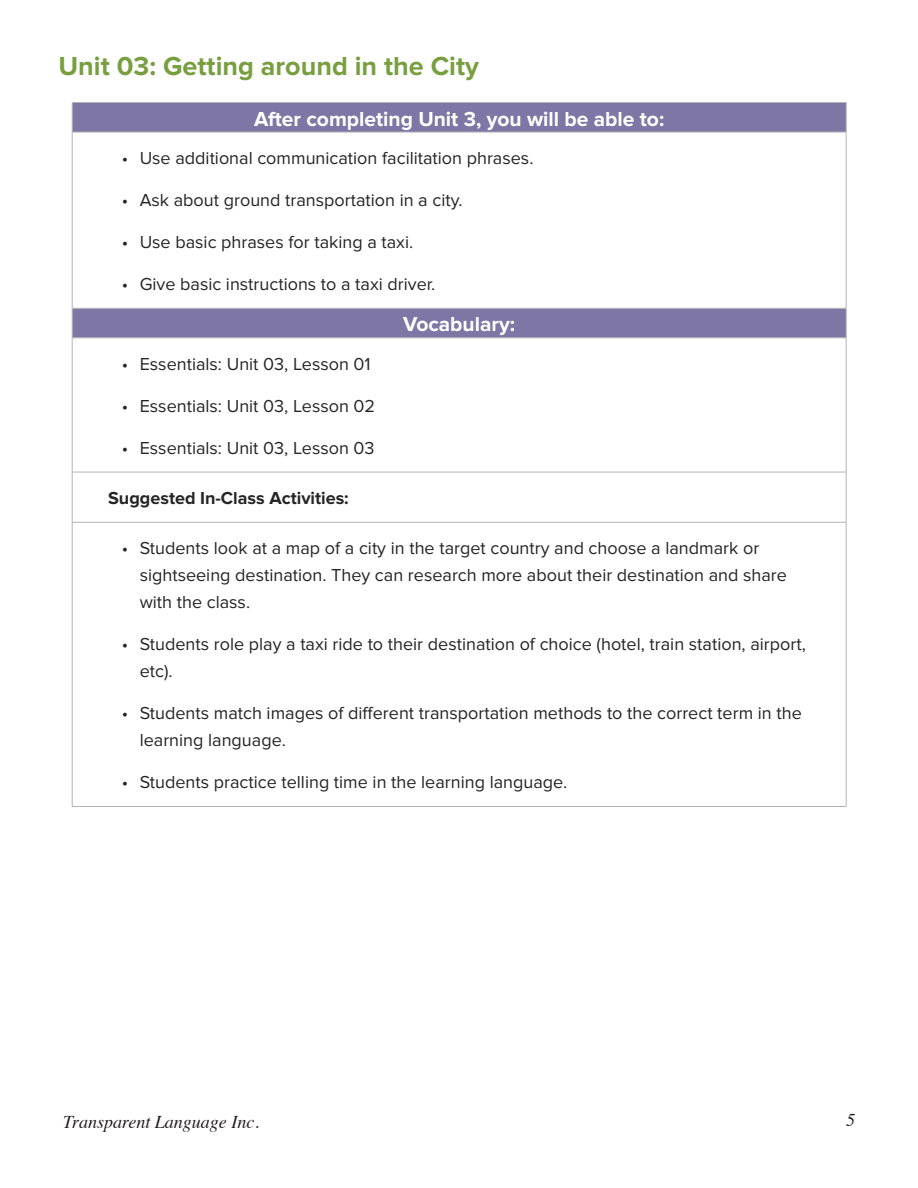
<style>
.page{position:relative;width:918px;height:1188px;background:#fff}
.page>*{position:absolute;margin:0;border:0;box-sizing:border-box;transform-origin:0 0}
.Section_Header{font:700 27px "Proxima Nova";color:#779f3f}
.Curriculum_Map_Tbl_C{font:700 21px "Proxima Nova";color:#fff}
.t1{font:18px/27px "Proxima Nova";color:#242524}
.Bold{font:700 18px "Proxima Nova";color:#242524}
.t2{font:italic 18px "Times";color:#231f20}
</style>
<div class="page">
<div style="left:73px;top:103px;width:773px;height:29px;background:#7e77a6"></div>
<svg style="left:73px;top:133px;width:773px;height:673px"></svg>
<hr style="left:72px;top:132px;width:1px;height:176px;background:#b2b3b7">
<hr style="left:846px;top:132px;width:1px;height:176px;background:#b2b3b7">
<hr style="left:72px;top:338px;width:1px;height:134px;background:#b2b3b7">
<hr style="left:846px;top:338px;width:1px;height:134px;background:#b2b3b7">
<hr style="left:72px;top:472px;width:774px;height:1px;background:#b2b3b7">
<hr style="left:72px;top:472px;width:1px;height:50px;background:#b2b3b7">
<hr style="left:846px;top:472px;width:1px;height:50px;background:#b2b3b7">
<hr style="left:72px;top:522px;width:774px;height:1px;background:#b2b3b7">
<hr style="left:72px;top:522px;width:1px;height:284px;background:#b2b3b7">
<hr style="left:846px;top:522px;width:1px;height:284px;background:#b2b3b7">
<hr style="left:72px;top:806px;width:774px;height:1px;background:#b2b3b7">
<hr style="left:72px;top:102px;width:774px;height:1px;background:#b2b3b7">
<svg style="left:72px;top:103px;width:1px;height:29px"></svg>
<svg style="left:846px;top:103px;width:1px;height:29px"></svg>
<hr style="left:72px;top:132px;width:774px;height:1px;background:#b2b3b7">
<hr style="left:72px;top:308px;width:774px;height:1px;background:#b2b3b7">
<hr style="left:72px;top:308px;width:1px;height:30px;background:#b2b3b7">
<hr style="left:846px;top:308px;width:1px;height:30px;background:#b2b3b7">
<hr style="left:72px;top:338px;width:774px;height:1px;background:#b2b3b7">
<p class="Section_Header" style="left:58px;top:51px;width:422px">Unit 03: Getting around in the City</p>
<p class="Curriculum_Map_Tbl_C" style="left:254px;top:106px;width:412px">After completing Unit 3, you will be able to:</p>
<p class="t1" style="left:122px;top:145px;width:413px">• Use additional communication facilitation phrases.</p>
<p class="t1" style="left:122px;top:187px;width:342px">• Ask about ground transportation in a city.</p>
<p class="t1" style="left:122px;top:229px;width:293px">• Use basic phrases for taking a taxi.</p>
<p class="t1" style="left:122px;top:271px;width:315px">• Give basic instructions to a taxi driver.</p>
<p class="Curriculum_Map_Tbl_C" style="left:403px;top:312px;width:113px">Vocabulary:</p>
<p class="t1" style="left:122px;top:351px;width:251px">• Essentials: Unit 03, Lesson 01</p>
<p class="t1" style="left:122px;top:393px;width:255px">• Essentials: Unit 03, Lesson 02</p>
<p class="t1" style="left:122px;top:435px;width:254px">• Essentials: Unit 03, Lesson 03</p>
<p class="Bold" style="left:108px;top:488px;width:242px">Suggested In-Class Activities:</p>
<p class="t1" style="left:140px;top:535px;width:649px;text-indent:-18px">• Students look at a map of a city in the target country and choose a landmark or sightseeing destination. They can research more about their destination and share with the class.</p>
<p class="t1" style="left:140px;top:631px;width:668px;text-indent:-18px">• Students role play a taxi ride to their destination of choice (hotel, train station, airport, etc).</p>
<p class="t1" style="left:140px;top:700px;width:664px;text-indent:-18px">• Students match images of different transportation methods to the correct term in the learning language.</p>
<p class="t1" style="left:122px;top:769px;width:447px">• Students practice telling time in the learning language.</p>
<p class="t2" style="left:63px;top:1106px;width:197px">Transparent Language Inc.</p>
<p class="t2" style="left:846px;top:1104px;width:10px">5</p>
</div>
